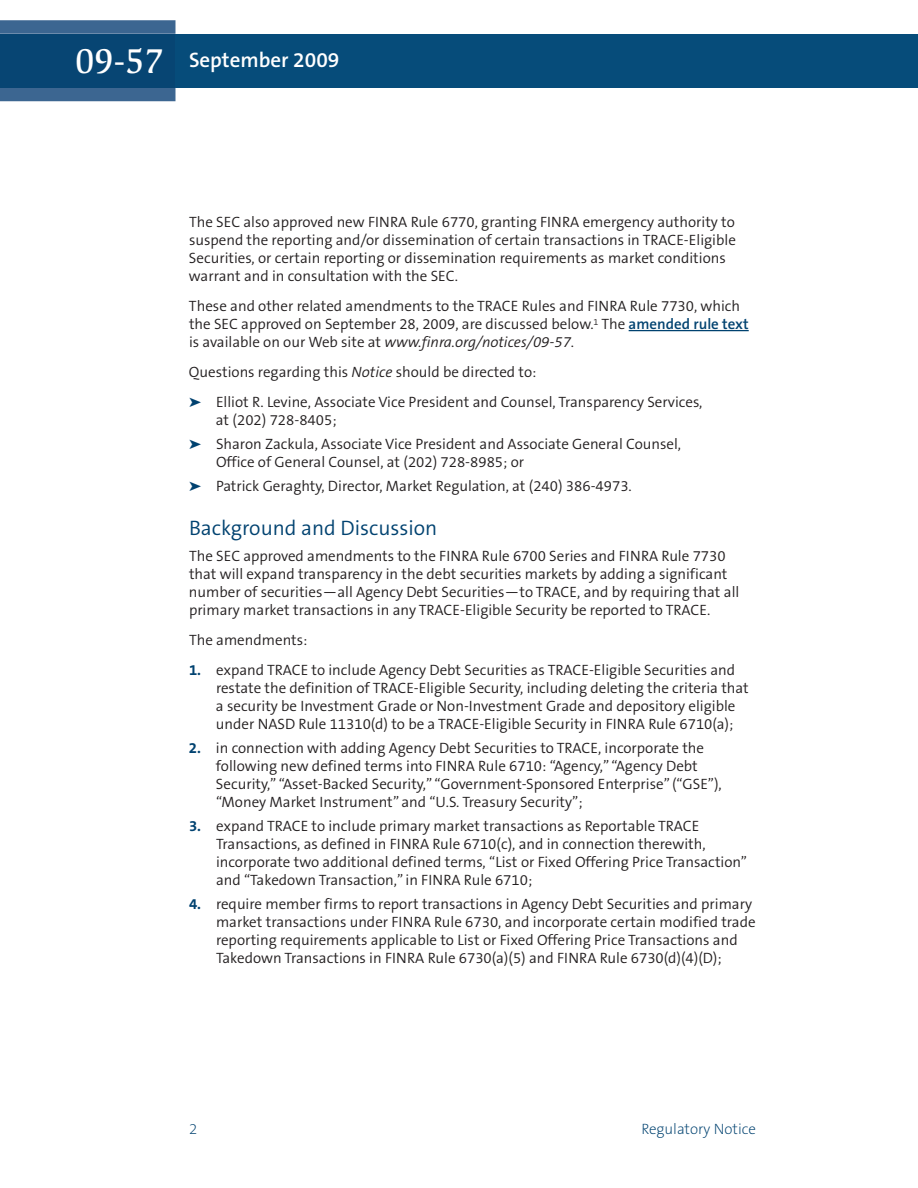
<style>
.page{position:relative;width:918px;height:1188px;background:#fff}
.page>*{position:absolute;margin:0;border:0;box-sizing:border-box;transform-origin:0 0}
.t1{font:500 36px "Slimbach LT";color:#fff}
.t2{font:300 21px "The Sans B4";color:#004270}
.t3{font:600 21px "The Sans B6";color:#fff}
.t4{font:300 15px/18px "The Sans B4";color:#231f20}
.t5{font:200 15px "The Sans B2";color:#004270}
.s1{font-family:"The Sans B6";font-weight:600;color:#004270}
.s2{font-style:italic}
.s3{color:#004270}
.s4{font-family:"The Sans B7";font-weight:700;color:#004270}
</style>
<div class="page">
<hr style="left:629px;top:330px;width:120px;height:1px;background:#004270">
<div style="left:176px;top:34px;width:742px;height:54px;background:#064c7a"></div>
<svg style="left:0;top:20px;width:176px;height:81px;background:#406993"></svg>
<div style="left:0;top:34px;width:176px;height:54px;background:#074573"></div>
<h1 class="t1" style="left:75px;top:47px;width:90px">09-57</h1>
<h2 class="t3" style="left:189px;top:49px;width:152px">September 2009</h2>
<p class="t4" style="left:189px;top:214px;width:548px">The SEC also approved new FINRA Rule 6770, granting FINRA emergency authority to suspend the reporting and/or dissemination of certain transactions in TRACE-Eligible Securities, or certain reporting or dissemination requirements as market conditions warrant and in consultation with the SEC.</p>
<p class="t4" style="left:189px;top:298px;width:561px">These and other related amendments to the TRACE Rules and FINRA Rule 7730, which the SEC approved on September 28, 2009, are discussed below.<sup>1</sup> The <span class="s1">amended rule text </span>is available on our Web site at <span class="s2">www.finra.org/notices/09-57</span>.</p>
<p class="t4" style="left:189px;top:358px;width:515px;line-height:30px">Questions regarding this <span class="s2">Notice</span> should be directed to:<br><span class="s3">➤</span> Elliot R. Levine, Associate Vice President and Counsel, Transparency Services,</p>
<p class="t4" style="left:189px;top:409px;width:494px;line-height:24px;text-indent:27px">at (202) 728-8405;<br><span class="s3">➤</span> Sharon Zackula, Associate Vice President and Associate General Counsel,</p>
<p class="t4" style="left:189px;top:451px;width:444px;line-height:24px;text-indent:27px">Office of General Counsel, at (202) 728-8985; or<br><span class="s3">➤</span> Patrick Geraghty, Director, Market Regulation, at (240) 386-4973.</p>
<h2 class="t2" style="left:189px;top:517px;width:250px">Background and Discussion</h2>
<p class="t4" style="left:189px;top:548px;width:552px">The SEC approved amendments to the FINRA Rule 6700 Series and FINRA Rule 7730 that will expand transparency in the debt securities markets by adding a significant number of securities—all Agency Debt Securities—to TRACE, and by requiring that all primary market transactions in any TRACE-Eligible Security be reported to TRACE.</p>
<p class="t4" style="left:189px;top:632px;width:120px">The amendments:</p>
<p class="t4" style="left:216px;top:662px;width:534px;text-indent:-27px"><span class="s4">1.</span> expand TRACE to include Agency Debt Securities as TRACE-Eligible Securities and restate the definition of TRACE-Eligible Security, including deleting the criteria that a security be Investment Grade or Non-Investment Grade and depository eligible under NASD Rule 11310(d) to be a TRACE-Eligible Security in FINRA Rule 6710(a);</p>
<p class="t4" style="left:216px;top:740px;width:507px;text-indent:-27px"><span class="s4">2.</span> in connection with adding Agency Debt Securities to TRACE, incorporate the following new defined terms into FINRA Rule 6710: “Agency,” “Agency Debt Security,” “Asset-Backed Security,” “Government-Sponsored Enterprise” (“GSE”), “Money Market Instrument” and “U.S. Treasury Security”;</p>
<p class="t4" style="left:216px;top:818px;width:533px;text-indent:-27px"><span class="s4">3.</span> expand TRACE to include primary market transactions as Reportable TRACE Transactions, as defined in FINRA Rule 6710(c), and in connection therewith, incorporate two additional defined terms, “List or Fixed Offering Price Transaction” and “Takedown Transaction,” in FINRA Rule 6710;</p>
<p class="t4" style="left:216px;top:896px;width:541px;text-indent:-27px"><span class="s4">4.</span> require member firms to report transactions in Agency Debt Securities and primary market transactions under FINRA Rule 6730, and incorporate certain modified trade reporting requirements applicable to List or Fixed Offering Price Transactions and Takedown Transactions in FINRA Rule 6730(a)(5) and FINRA Rule 6730(d)(4)(D);</p>
<p class="t5" style="left:189px;top:1121px;width:10px">2</p>
<p class="t5" style="left:641px;top:1121px;width:116px">Regulatory Notice</p>
</div>
